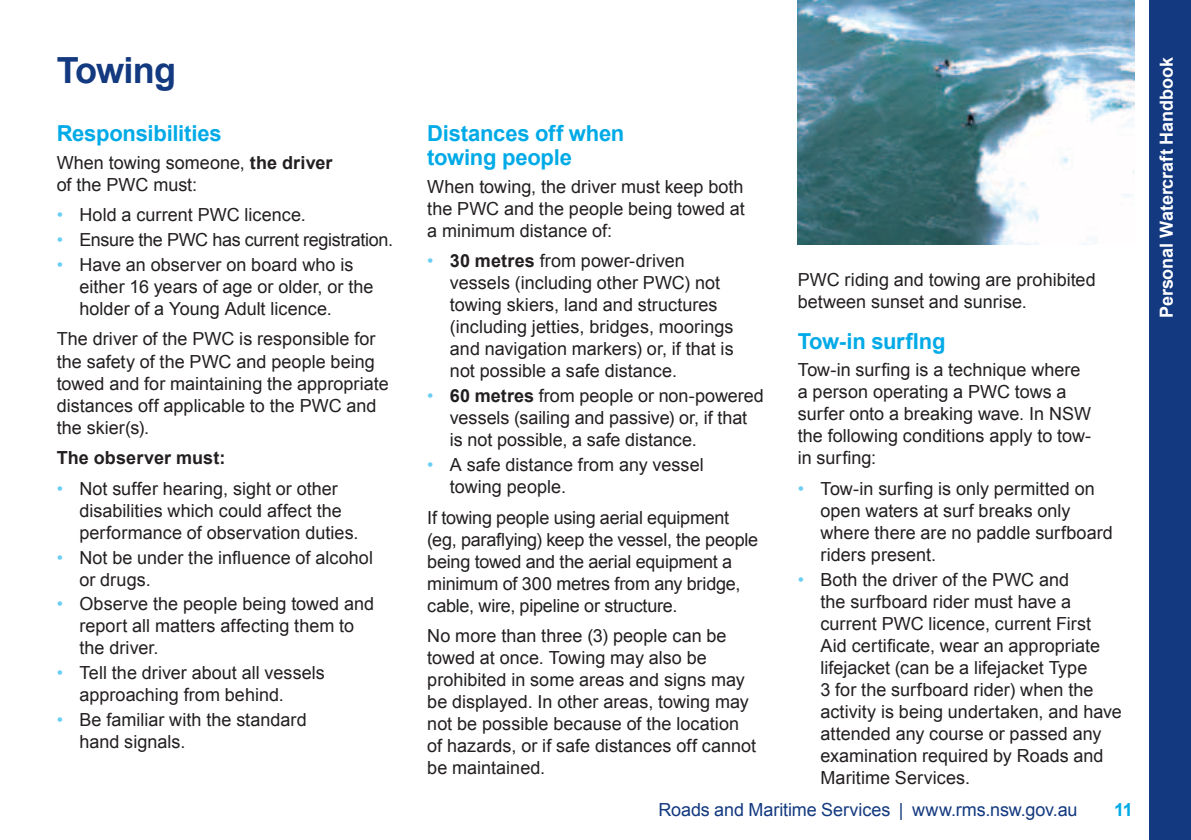
<style>
.page{position:relative;width:1191px;height:840px;background:#fff}
.page>*{position:absolute;margin:0;border:0;box-sizing:border-box;transform-origin:0 0}
.t1{font:700 36px "Arial";letter-spacing:-.02em;color:#133980}
.t2{font:700 22px/24px "Arial";letter-spacing:-.01em;color:#00aae7}
.t3{font:18px/22px "Arial";color:#231f20}
.t4{font:18px "Arial";letter-spacing:-.005em;color:#133980}
.t5{font:18px "Arial";letter-spacing:-.02em;color:#231f20}
.t6{font:700 18px "Arial";color:#fff}
.t7{font:700 18px "Arial";letter-spacing:.01em;color:#231f20}
.t8{font:700 18px "Arial";color:#00aae7}
.s1{font-weight:700}
.s2{color:#6bcef3}
</style>
<div class="page">
<div style="left:1149px;top:0;width:42px;height:839px;background:#133980"></div>
<img style="left:797px;top:0;width:337px;height:244px">
<h1 class="t1" style="left:57px;top:47px;width:121px">Towing</h1>
<p class="t2" style="left:57px;top:122px;width:167px">Responsibilities</p>
<p class="t3" style="left:57px;top:151px;width:277px">When towing someone, <span class="s1">the driver </span>of the PWC must:</p>
<p class="t3" style="left:57px;top:204px;width:251px"><span class="s2">•</span> Hold a current PWC licence.</p>
<p class="t5" style="left:57px;top:228px;width:338px"><span class="s2">•</span> Ensure the PWC has current registration.</p>
<p class="t3" style="left:79px;top:253px;width:296px;text-indent:-23px"><span class="s2">•</span> Have an observer on board who is either 16 years of age or older, or the holder of a Young Adult licence.</p>
<p class="t3" style="left:57px;top:328px;width:333px">The driver of the PWC is responsible for the safety of the PWC and people being towed and for maintaining the appropriate distances off applicable to the PWC and the skier(s).</p>
<p class="t7" style="left:57px;top:445px;width:170px">The observer must:</p>
<p class="t3" style="left:79px;top:477px;width:281px;text-indent:-23px"><span class="s2">•</span> Not suffer hearing, sight or other disabilities which could affect the performance of observation duties.</p>
<p class="t3" style="left:79px;top:546px;width:295px;text-indent:-23px"><span class="s2">•</span> Not be under the influence of alcohol or drugs.</p>
<p class="t3" style="left:79px;top:593px;width:296px;text-indent:-23px"><span class="s2">•</span> Observe the people being towed and report all matters affecting them to the driver.</p>
<p class="t3" style="left:79px;top:661px;width:247px;text-indent:-23px"><span class="s2">•</span> Tell the driver about all vessels approaching from behind.</p>
<p class="t3" style="left:79px;top:708px;width:229px;text-indent:-23px"><span class="s2">•</span> Be familiar with the standard hand signals.</p>
<p class="t2" style="left:427px;top:122px;width:199px">Distances off when towing people</p>
<p class="t3" style="left:427px;top:175px;width:319px;text-align:justify">When towing, the driver must keep both the PWC and the people being towed at a minimum distance of:</p>
<p class="t3" style="left:450px;top:250px;width:285px;text-indent:-23px"><span class="s2">•</span> <span class="s1">30 metres</span> from power-driven vessels (including other PWC) not towing skiers, land and structures (including jetties, bridges, moorings and navigation markers) or, if that is not possible a safe distance.</p>
<p class="t3" style="left:450px;top:385px;width:315px;text-indent:-23px"><span class="s2">•</span> <span class="s1">60 metres</span> from people or non-powered vessels (sailing and passive) or, if that is not possible, a safe distance.</p>
<p class="t3" style="left:450px;top:453px;width:255px;text-indent:-23px"><span class="s2">•</span> A safe distance from any vessel towing people.</p>
<p class="t3" style="left:427px;top:506px;width:332px">If towing people using aerial equipment (eg, paraflying) keep the vessel, the people being towed and the aerial equipment a minimum of 300 metres from any bridge, cable, wire, pipeline or structure.</p>
<p class="t3" style="left:427px;top:624px;width:330px">No more than three (3) people can be towed at once. Towing may also be prohibited in some areas and signs may be displayed. In other areas, towing may not be possible because of the location of hazards, or if safe distances off cannot be maintained.</p>
<p class="t3" style="left:798px;top:268px;width:299px">PWC riding and towing are prohibited between sunset and sunrise.</p>
<p class="t2" style="left:797px;top:329px;width:149px">Tow-in surfIng</p>
<p class="t3" style="left:797px;top:359px;width:295px">Tow-in surfing is a technique where a person operating a PWC tows a surfer onto a breaking wave. In NSW the following conditions apply to tow&shy;in surfing:</p>
<p class="t3" style="left:820px;top:477px;width:294px;text-indent:-23px"><span class="s2">•</span> Tow-in surfing is only permitted on open waters at surf breaks only where there are no paddle surfboard riders present.</p>
<p class="t3" style="left:820px;top:568px;width:303px;text-indent:-23px"><span class="s2">•</span> Both the driver of the PWC and<br>the surfboard rider must have a current PWC licence, current First Aid certificate, wear an appropriate lifejacket (can be a lifejacket Type<br>3 for the surfboard rider) when the activity is being undertaken, and have attended any course or passed any examination required by Roads and Maritime Services.</p>
<p class="t4" style="left:658px;top:797px;width:420px">Roads and Maritime Services | www.rms.nsw.gov.au</p>
<p class="t8" style="left:1114px;top:797px;width:20px">11</p>
<p class="t6" style="left:1154px;top:318px;width:263px;rotate:-90deg">Personal Watercraft Handbook</p>
</div>
